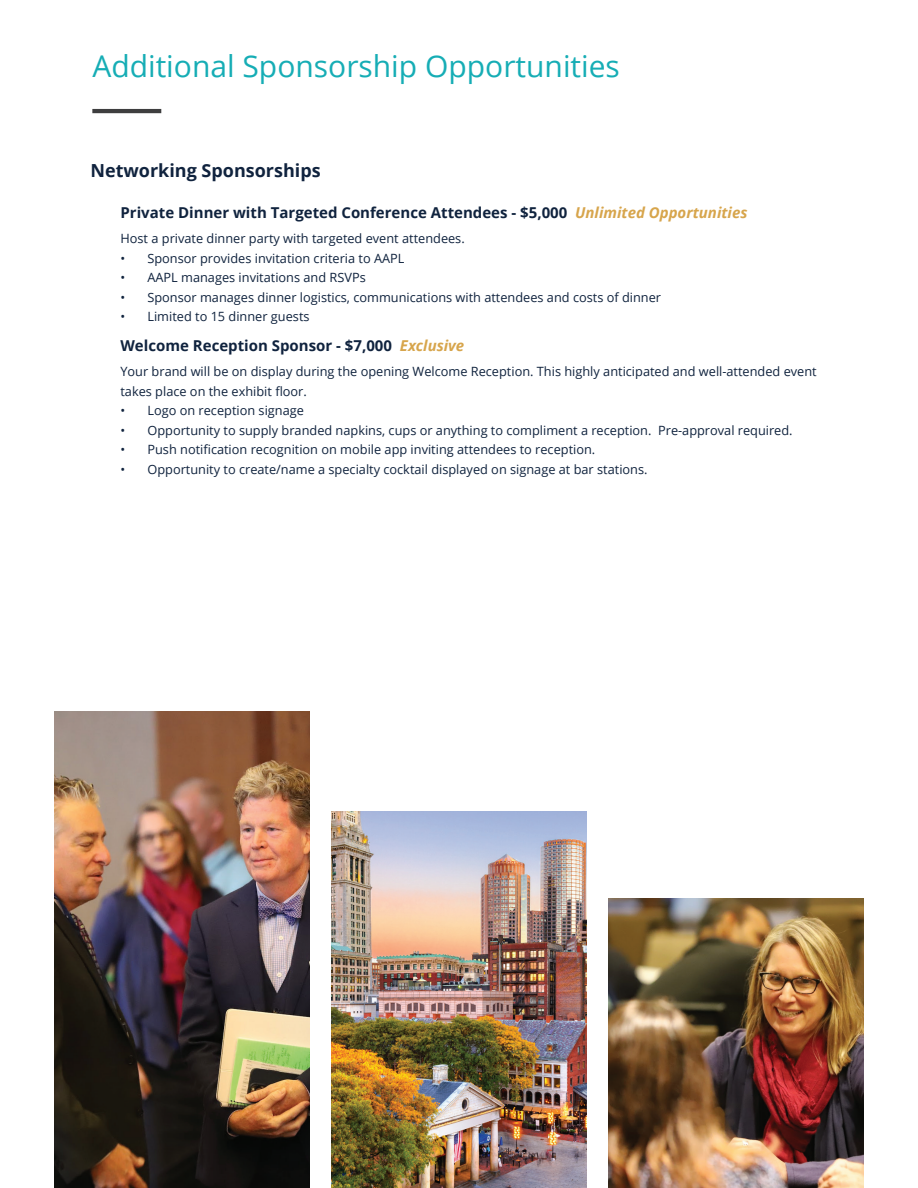
<style>
.page{position:relative;width:918px;height:1188px;background:#fff}
.page>*{position:absolute;margin:0;border:0;box-sizing:border-box;transform-origin:0 0}
.t1{font:30px "Open Sans";color:#16adb5}
.t2{font:700 18px "Open Sans";color:#10233e}
.t3{font:700 15px "Open Sans";color:#10233e}
.t4{font:12.75px/19.5px "Open Sans";color:#10233e}
.s1{font-style:italic;color:#d7a54c}
</style>
<div class="page">
<hr style="left:92px;top:109px;width:69px;height:4px;background:#3e3e3f">
<img style="left:54px;top:711px;width:255px;height:477px">
<img style="left:331px;top:811px;width:256px;height:377px">
<img style="left:609px;top:898px;width:255px;height:290px">
<h1 class="t1" style="left:92px;top:46px;width:529px">Additional Sponsorship Opportunities</h1>
<h2 class="t2" style="left:90px;top:157px;width:232px">Networking Sponsorships</h2>
<p class="t3" style="left:120px;top:202px;width:629px">Private Dinner with Targeted Conference Attendees - $5,000 <span class="s1">Unlimited Opportunities</span></p>
<p class="t4" style="left:120px;top:229px;width:346px">Host a private dinner party with targeted event attendees.</p>
<p class="t4" style="left:120px;top:248px;width:286px">• Sponsor provides invitation criteria to AAPL</p>
<p class="t4" style="left:120px;top:268px;width:247px">• AAPL manages invitations and RSVPs</p>
<p class="t4" style="left:120px;top:287px;width:542px">• Sponsor manages dinner logistics, communications with attendees and costs of dinner</p>
<p class="t4" style="left:120px;top:307px;width:191px">• Limited to 15 dinner guests</p>
<p class="t3" style="left:120px;top:335px;width:345px">Welcome Reception Sponsor - $7,000 <span class="s1">Exclusive</span></p>
<p class="t4" style="left:120px;top:361px;width:698px">Your brand will be on display during the opening Welcome Reception. This highly anticipated and well-attended event takes place on the exhibit floor.</p>
<p class="t4" style="left:120px;top:400px;width:185px">• Logo on reception signage</p>
<p class="t4" style="left:120px;top:420px;width:674px">• Opportunity to supply branded napkins, cups or anything to compliment a reception. Pre-approval required.</p>
<p class="t4" style="left:120px;top:439px;width:476px">• Push notification recognition on mobile app inviting attendees to reception.</p>
<p class="t4" style="left:120px;top:459px;width:529px">• Opportunity to create/name a specialty cocktail displayed on signage at bar stations.</p>
</div>
